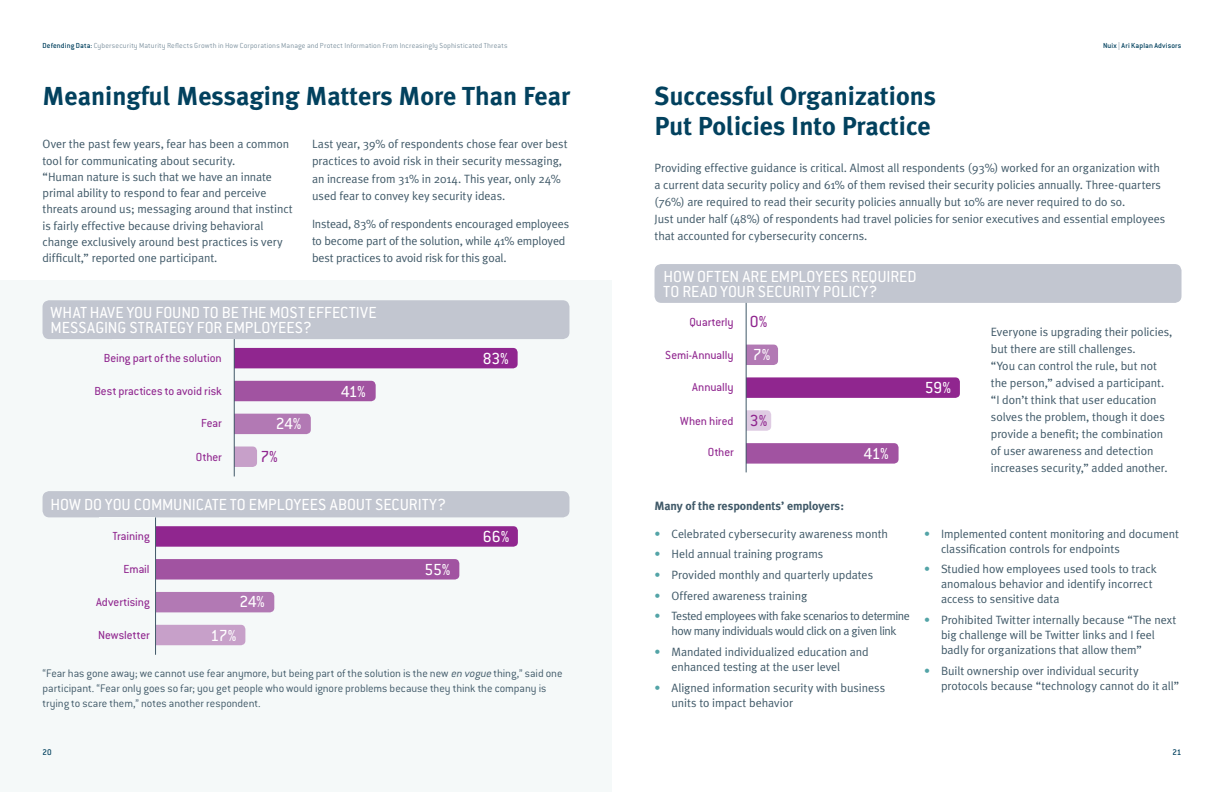
<style>
.page{position:relative;width:1224px;height:792px;background:#fff}
.page>*{position:absolute;margin:0;border:0;box-sizing:border-box;transform-origin:0 0}
.t1{font:700 26px/30px "Meta Plus Lining";color:#02415e}
.t2{font:17.6px/15.2px "Conduit ITC Std";letter-spacing:.005em;color:#fff}
.t3{font:17.6px "Conduit ITC Std";color:#90268f}
.t4{font:12.8px "Conduit ITC Std";letter-spacing:-.005em;color:#90268f}
.t5{font:12px/17px "Meta Plus Normal";letter-spacing:-.005em;color:#405968}
.t6{font:300 12px/15px "Conduit ITC Std";letter-spacing:-.005em;color:#405968}
.t7{font:12px/15px "Meta Plus Normal";letter-spacing:-.035em;color:#405968;text-align:center}
.t8{font:700 12px "Meta Plus Lining";letter-spacing:-.01em;color:#405968}
.t9{font:500 9px "Conduit ITC Std";color:#02415e}
.t10{font:300 8px "Conduit ITC Std";letter-spacing:.015em;color:#8094a1}
.t11{font:500 8px "Conduit ITC Std";letter-spacing:.02em;color:#02415e}
.s1{font-weight:500;color:#02415e}
.s2{color:#8094a1}
.s3{font-style:italic}
.s4{color:#53a4a7}
</style>
<div class="page">
<div style="left:0;top:281px;width:612px;height:511px;background:#f5f9f9"></div>
<div style="left:43px;top:491px;width:526px;height:26px;background:#c2c6d0;border-radius:7px"></div>
<div style="left:141px;top:526px;width:377px;height:21px;background:#90268f;border-radius:5px"></div>
<div style="left:141px;top:559px;width:318px;height:21px;background:#a153a1;border-radius:5px"></div>
<div style="left:141px;top:592px;width:133px;height:20px;background:#b279b4;border-radius:5px"></div>
<div style="left:141px;top:625px;width:104px;height:20px;background:#c7a0c9;border-radius:5px"></div>
<div style="left:99px;top:517px;width:56px;height:138px;background:#f5f9f9"></div>
<hr style="left:155px;top:517px;width:1px;height:138px;background:#405968">
<div style="left:43px;top:300px;width:526px;height:39px;background:#c2c6d0;border-radius:7px"></div>
<div style="left:219px;top:348px;width:299px;height:20px;background:#90268f;border-radius:5px"></div>
<div style="left:219px;top:381px;width:157px;height:20px;background:#a153a1;border-radius:5px"></div>
<div style="left:219px;top:414px;width:92px;height:20px;background:#b279b4;border-radius:5px"></div>
<div style="left:219px;top:447px;width:38px;height:20px;background:#c7a0c9;border-radius:5px"></div>
<div style="left:113px;top:339px;width:121px;height:137px;background:#f5f9f9"></div>
<hr style="left:234px;top:339px;width:1px;height:137px;background:#405968">
<div style="left:655px;top:264px;width:527px;height:39px;background:#c2c6d0;border-radius:7px"></div>
<div style="left:718px;top:345px;width:60px;height:20px;background:#b279b4;border-radius:5px"></div>
<div style="left:722px;top:377px;width:238px;height:21px;background:#90268f;border-radius:5px"></div>
<div style="left:724px;top:410px;width:47px;height:21px;background:#dfcce3;border-radius:5px"></div>
<div style="left:731px;top:443px;width:168px;height:21px;background:#a153a1;border-radius:5px"></div>
<div style="left:612px;top:303px;width:134px;height:169px;background:#fff"></div>
<hr style="left:746px;top:303px;width:1px;height:169px;background:#405968">
<p class="t10" style="left:43px;top:40px;width:466px"><span class="s1">Defending Data:</span> Cybersecurity Maturity Reflects Growth in How Corporations Manage and Protect Information From Increasingly Sophisticated Threats</p>
<p class="t11" style="left:1103px;top:40px;width:80px">Nuix <span class="s2">|</span> Ari Kaplan Advisors</p>
<h1 class="t1" style="left:43px;top:81px;width:529px">Meaningful Messaging Matters More Than Fear</h1>
<p class="t5" style="left:43px;top:136px;width:252px;line-height:16.2px">Over the past few years, fear has been a common tool for communicating about security.<br>“Human nature is such that we have an innate primal ability to respond to fear and perceive threats around us; messaging around that instinct is fairly effective because driving behavioral change exclusively around best practices is very difficult,” reported one participant.</p>
<p class="t5" style="left:312px;top:136px;width:257px">Last year, 39% of respondents chose fear over best practices to avoid risk in their security messaging, an increase from 31% in 2014. This year, only 24% used fear to convey key security ideas.</p>
<p class="t5" style="left:312px;top:215px;width:259px">Instead, 83% of respondents encouraged employees to become part of the solution, while 41% employed best practices to avoid risk for this goal.</p>
<h2 class="t2" style="left:51px;top:305px;width:267px">WHAT HAVE YOU FOUND TO BE THE MOST EFFEC</h2>
<h2 class="t2" style="left:349px;top:305px;width:15px">TIVE</h2>
<h2 class="t2" style="left:51px;top:320px;width:185px">MESSAGING STRATEGY FO R EMPLO</h2>
<h2 class="t2" style="left:271px;top:320px;width:43px">YEES?</h2>
<p class="t4" style="left:104px;top:350px;width:119px">BEING PART OF THE SOLUTION</p>
<p class="t4" style="left:94px;top:383px;width:129px">BEST PRACTICES TO AVOID RISK</p>
<p class="t4" style="left:201px;top:416px;width:22px">FEAR</p>
<p class="t4" style="left:196px;top:449px;width:27px">OTHER</p>
<h2 class="t2" style="left:276px;top:415px;width:27px">24%</h2>
<h2 class="t3" style="left:260px;top:446px;width:19px">7%</h2>
<h2 class="t2" style="left:341px;top:383px;width:27px">41%</h2>
<h2 class="t2" style="left:51px;top:496px;width:94px">HOW DO YOU COMM</h2>
<h2 class="t2" style="left:173px;top:496px;width:86px">UNICATE TO EMPLO</h2>
<h2 class="t2" style="left:294px;top:496px;width:153px">YEES ABOUT SECURITY?</h2>
<p class="t4" style="left:113px;top:529px;width:38px">TRAINING</p>
<p class="t4" style="left:124px;top:562px;width:28px">EMAIL</p>
<p class="t4" style="left:96px;top:594px;width:55px">ADVERTISING</p>
<p class="t4" style="left:98px;top:627px;width:53px">NEWSLETTER</p>
<h2 class="t2" style="left:239px;top:594px;width:27px">24%</h2>
<h2 class="t2" style="left:210px;top:627px;width:27px">17%</h2>
<h2 class="t2" style="left:424px;top:561px;width:27px">55%</h2>
<h2 class="t2" style="left:483px;top:350px;width:28px">83%</h2>
<h2 class="t2" style="left:483px;top:528px;width:28px">66%</h2>
<p class="t6" style="left:43px;top:665px;width:522px">“Fear has gone away; we cannot use fear anymore, but being part of the solution is the new <span class="s3">en vogue</span> thing,” said one participant. “Fear only goes so far; you get people who would ignore problems because they think the company is trying to scare them,” notes another respondent.</p>
<h1 class="t1" style="left:655px;top:81px;width:283px">Successful Organizations<br>Put Policies Into Practice</h1>
<p class="t5" style="left:655px;top:159px;width:512px">Providing effective guidance is critical. Almost all respondents (93%) worked for an organization with a current data security policy and 61% of them revised their security policies annually. Three-quarters (76%) are required to read their security policies annually but 10% are never required to do so.<br>Just under half (48%) of respondents had travel policies for senior executives and essential employees that accounted for cybersecurity concerns.</p>
<h2 class="t2" style="left:664px;top:268px;width:254px;text-indent:152px">YEES REQUIRED<br>TO READ YOUR SECURITY POLIC</h2>
<h2 class="t2" style="left:664px;top:268px;width:117px">HOW OFTEN ARE EMPLO</h2>
<h2 class="t2" style="left:861px;top:284px;width:18px">Y?</h2>
<p class="t4" style="left:689px;top:314px;width:46px">QUARTERLY</p>
<p class="t4" style="left:665px;top:347px;width:70px">SEMI-ANNUALLY</p>
<p class="t4" style="left:692px;top:379px;width:43px">ANNUALLY</p>
<p class="t4" style="left:680px;top:413px;width:55px">WHEN HIRED</p>
<p class="t4" style="left:708px;top:444px;width:27px">OTHER</p>
<h2 class="t3" style="left:750px;top:311px;width:19px">0%</h2>
<h2 class="t2" style="left:753px;top:347px;width:19px">7%</h2>
<h2 class="t3" style="left:750px;top:410px;width:19px">3%</h2>
<h2 class="t2" style="left:864px;top:445px;width:27px">41%</h2>
<h2 class="t2" style="left:925px;top:379px;width:28px">59%</h2>
<p class="t5" style="left:991px;top:324px;width:183px">Everyone is upgrading their policies, but there are still challenges.<br>“You can control the rule, but not the person,” advised a participant. “I don’t think that user education solves the problem, though it does provide a benefit; the combination of user awareness and detection increases security,” added another.</p>
<p class="t8" style="left:655px;top:499px;width:191px">Many of the respondents’ employers:</p>
<p class="t5" style="left:655px;top:525px;width:235px"><span class="s4">•</span> Celebrated cybersecurity awareness month</p>
<p class="t5" style="left:655px;top:546px;width:170px"><span class="s4">•</span> Held annual training programs</p>
<p class="t5" style="left:655px;top:566px;width:220px"><span class="s4">•</span> Provided monthly and quarterly updates</p>
<p class="t5" style="left:655px;top:587px;width:154px"><span class="s4">•</span> Offered awareness training</p>
<p class="t7" style="left:655px;top:609px;width:257px"><span class="s4">•</span> Tested employees with fake scenarios to determine how many individuals would click on a given link</p>
<p class="t5" style="left:672px;top:644px;width:199px;line-height:15px;text-indent:-17px"><span class="s4">•</span> Mandated individualized education and enhanced testing at the user level</p>
<p class="t5" style="left:672px;top:680px;width:215px;line-height:15px;text-indent:-17px"><span class="s4">•</span> Aligned information security with business units to impact behavior</p>
<p class="t5" style="left:941px;top:526px;width:239px;line-height:15px;text-indent:-17px"><span class="s4">•</span> Implemented content monitoring and document classification controls for endpoints</p>
<p class="t5" style="left:941px;top:562px;width:217px;line-height:15px;text-indent:-17px"><span class="s4">•</span> Studied how employees used tools to track anomalous behavior and identify incorrect access to sensitive data</p>
<p class="t5" style="left:941px;top:612px;width:237px;line-height:15px;text-indent:-17px"><span class="s4">•</span> Prohibited Twitter internally because “The next big challenge will be Twitter links and I feel badly for organizations that allow them”</p>
<p class="t5" style="left:941px;top:663px;width:240px;line-height:15px;text-indent:-17px"><span class="s4">•</span> Built ownership over individual security protocols because “technology cannot do it all”</p>
<p class="t9" style="left:43px;top:747px;width:11px">20</p>
<p class="t9" style="left:1172px;top:747px;width:11px">21</p>
</div>
